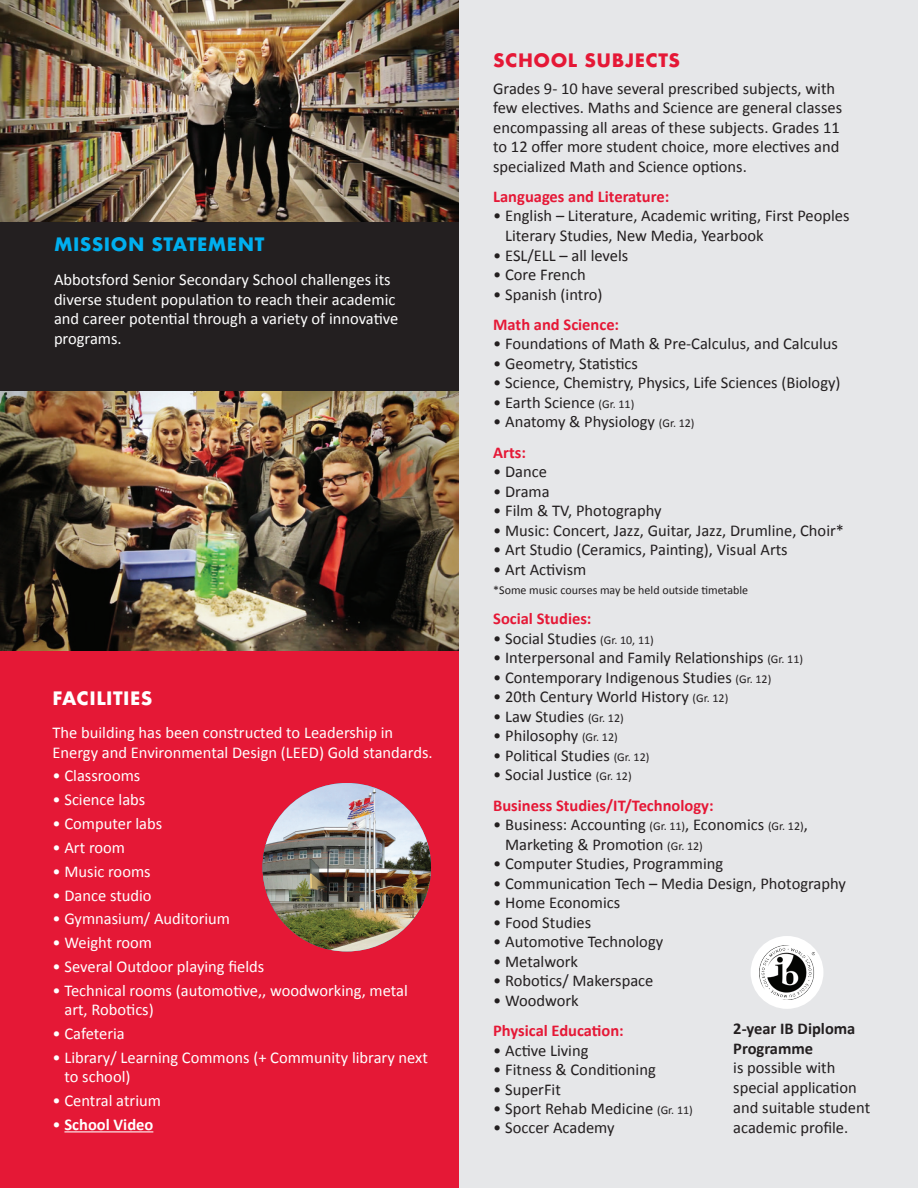
<style>
.page{position:relative;width:918px;height:1188px;background:#fff}
.page>*{position:absolute;margin:0;border:0;box-sizing:border-box;transform-origin:0 0}
.t1{font:700 18px "Futura";letter-spacing:.025em;color:#00afef}
.t2{font:700 18px "Futura";letter-spacing:.03em;color:#e51836}
.t3{font:700 18px "Futura";letter-spacing:.025em;color:#fff}
.t4{font:16.5px/19.5px "Calibri";color:#231f20}
.t5{font:16.5px/19.8px "Calibri";color:#fff}
.t6{font:700 16.5px/30.3px "Calibri";color:#e51836}
.t7{font:700 16.5px/19.8px "Calibri";color:#231f20}
.t8{font:700 16.5px "Calibri";color:#fff}
.t9{font:12px "Calibri";color:#231f20}
.s1{font-weight:400}
.s2{font-size:12px}
.s3{font-weight:700;color:#e51836}
.s4{font-weight:400;color:#231f20}
.s5{font-weight:400;font-size:12px;color:#231f20}
</style>
<div class="page">
<div style="left:0;top:648px;width:459px;height:540px;background:#e51836"></div>
<div style="left:0;top:0;width:459px;height:500px;background:#231f20"></div>
<img style="left:0;top:0;width:459px;height:221px">
<hr style="left:64px;top:1131px;width:89px;height:1px;background:#fff">
<div style="left:459px;top:0;width:459px;height:1188px;background:#e6e7e9"></div>
<div style="left:751px;top:936px;width:72px;height:73px;background:#fff;border-radius:50%"></div>
<img style="left:759px;top:945px;width:56px;height:55px">
<img style="left:0;top:392px;width:458px;height:258px">
<img style="left:263px;top:783px;width:168px;height:168px;border-radius:84px">
<p class="t1" style="left:54px;top:232px;width:212px">MISSION STATEMENT</p>
<p class="t5" style="left:54px;top:269px;width:346px">Abbotsford Senior Secondary School challenges its diverse student population to reach their academic and career potential through a variety of innovative programs.</p>
<p class="t3" style="left:52px;top:685px;width:102px">FACILITIES</p>
<p class="t5" style="left:52px;top:722px;width:382px">The building has been constructed to Leadership in<br>Energy and Environmental Design (LEED) Gold standards.</p>
<p class="t5" style="left:52px;top:765px;width:89px">• Classrooms</p>
<p class="t5" style="left:52px;top:789px;width:94px">• Science labs</p>
<p class="t5" style="left:52px;top:813px;width:111px">• Computer labs</p>
<p class="t5" style="left:52px;top:837px;width:74px">• Art room</p>
<p class="t5" style="left:52px;top:861px;width:100px">• Music rooms</p>
<p class="t5" style="left:52px;top:884px;width:101px">• Dance studio</p>
<p class="t5" style="left:52px;top:908px;width:179px">• Gymnasium/ Auditorium</p>
<p class="t5" style="left:52px;top:932px;width:101px">• Weight room</p>
<p class="t5" style="left:52px;top:956px;width:213px">• Several Outdoor playing fields</p>
<p class="t5" style="left:64px;top:980px;width:345px;text-indent:-12px">• Technical rooms (automotive,, woodworking, metal art, Robotics)</p>
<p class="t5" style="left:52px;top:1023px;width:74px">• Cafeteria</p>
<p class="t5" style="left:64px;top:1047px;width:365px;text-indent:-12px">• Library/ Learning Commons (+ Community library next to school)</p>
<p class="t5" style="left:52px;top:1090px;width:110px">• Central atrium</p>
<p class="t8" style="left:52px;top:1113px;width:102px"><span class="s1">•</span> School Video</p>
<p class="t2" style="left:493px;top:48px;width:188px">SCHOOL SUBJECTS</p>
<p class="t4" style="left:493px;top:78px;width:351px">Grades 9- 10 have several prescribed subjects, with few electives. Maths and Science are general classes encompassing all areas of these subjects. Grades 11 to 12 offer more student choice, more electives and specialized Math and Science options.</p>
<p class="t6" style="left:493px;top:181px;width:178px">Languages and Literature:</p>
<p class="t4" style="left:505px;top:205px;width:346px;text-indent:-12px">• English – Literature, Academic writing, First Peoples<br>Literary Studies, New Media, Yearbook</p>
<p class="t4" style="left:493px;top:245px;width:137px">• ESL/ELL – all levels</p>
<p class="t4" style="left:493px;top:264px;width:94px">• Core French</p>
<p class="t4" style="left:493px;top:284px;width:111px">• Spanish (intro)</p>
<p class="t6" style="left:493px;top:309px;width:128px">Math and Science:</p>
<p class="t4" style="left:493px;top:333px;width:346px">• Foundations of Math &amp; Pre-Calculus, and Calculus</p>
<p class="t4" style="left:493px;top:353px;width:146px">• Geometry, Statistics</p>
<p class="t4" style="left:493px;top:372px;width:349px">• Science, Chemistry, Physics, Life Sciences (Biology)</p>
<p class="t4" style="left:493px;top:392px;width:143px">• Earth Science <span class="s2">(Gr. 11)</span></p>
<p class="t4" style="left:493px;top:406px;width:203px;line-height:30.3px">• Anatomy &amp; Physiology <span class="s2">(Gr. 12)<br></span><span class="s3">Arts:</span></p>
<p class="t4" style="left:493px;top:461px;width:55px">• Dance</p>
<p class="t4" style="left:493px;top:481px;width:58px">• Drama</p>
<p class="t4" style="left:493px;top:500px;width:170px">• Film &amp; TV, Photography</p>
<p class="t4" style="left:493px;top:520px;width:352px">• Music: Concert, Jazz, Guitar, Jazz, Drumline, Choir*</p>
<p class="t4" style="left:493px;top:539px;width:296px">• Art Studio (Ceramics, Painting), Visual Arts</p>
<p class="t4" style="left:493px;top:559px;width:95px">• Art Activism</p>
<p class="t9" style="left:493px;top:583px;width:257px">*Some music courses may be held outside timetable</p>
<p class="t6" style="left:493px;top:603px;width:100px">Social Studies:</p>
<p class="t4" style="left:493px;top:628px;width:162px">• Social Studies <span class="s2">(Gr. 10, 11)</span></p>
<p class="t4" style="left:493px;top:647px;width:311px">• Interpersonal and Family Relationships <span class="s2">(Gr. 11)</span></p>
<p class="t4" style="left:493px;top:667px;width:280px">• Contemporary Indigenous Studies <span class="s2">(Gr. 12)</span></p>
<p class="t4" style="left:493px;top:686px;width:237px">• 20th Century World History <span class="s2">(Gr. 12)</span></p>
<p class="t4" style="left:493px;top:706px;width:132px">• Law Studies <span class="s2">(Gr. 12)</span></p>
<p class="t4" style="left:493px;top:725px;width:126px">• Philosophy <span class="s2">(Gr. 12)</span></p>
<p class="t4" style="left:493px;top:745px;width:158px">• Political Studies <span class="s2">(Gr. 12)</span></p>
<p class="t6" style="left:493px;top:759px;width:222px"><span class="s4">• Social Justice</span> <span class="s5">(Gr. 12)<br></span>Business Studies/IT/Technology:</p>
<p class="t4" style="left:505px;top:814px;width:304px;text-indent:-12px">• Business: Accounting <span class="s2">(Gr. 11)</span>, Economics <span class="s2">(Gr. 12)</span>,<br>Marketing &amp; Promotion <span class="s2">(Gr. 12)</span></p>
<p class="t4" style="left:493px;top:853px;width:232px">• Computer Studies, Programming</p>
<p class="t4" style="left:493px;top:873px;width:354px">• Communication Tech – Media Design, Photography</p>
<p class="t4" style="left:493px;top:892px;width:129px">• Home Economics</p>
<p class="t4" style="left:493px;top:912px;width:99px">• Food Studies</p>
<p class="t4" style="left:493px;top:931px;width:172px">• Automotive Technology</p>
<p class="t4" style="left:493px;top:951px;width:86px">• Metalwork</p>
<p class="t4" style="left:493px;top:970px;width:162px">• Robotics/ Makerspace</p>
<p class="t4" style="left:493px;top:990px;width:87px">• Woodwork</p>
<p class="t6" style="left:493px;top:1015px;width:132px">Physical Education:</p>
<p class="t4" style="left:493px;top:1040px;width:97px">• Active Living</p>
<p class="t4" style="left:493px;top:1059px;width:164px">• Fitness &amp; Conditioning</p>
<p class="t4" style="left:493px;top:1079px;width:69px">• SuperFit</p>
<p class="t4" style="left:493px;top:1098px;width:201px">• Sport Rehab Medicine <span class="s2">(Gr. 11)</span></p>
<p class="t4" style="left:493px;top:1117px;width:123px">• Soccer Academy</p>
<p class="t7" style="left:733px;top:1018px;width:124px">2-year IB Diploma<br>Programme</p>
<p class="t4" style="left:733px;top:1057px;width:138px">is possible with special application and suitable student academic profile.</p>
</div>
